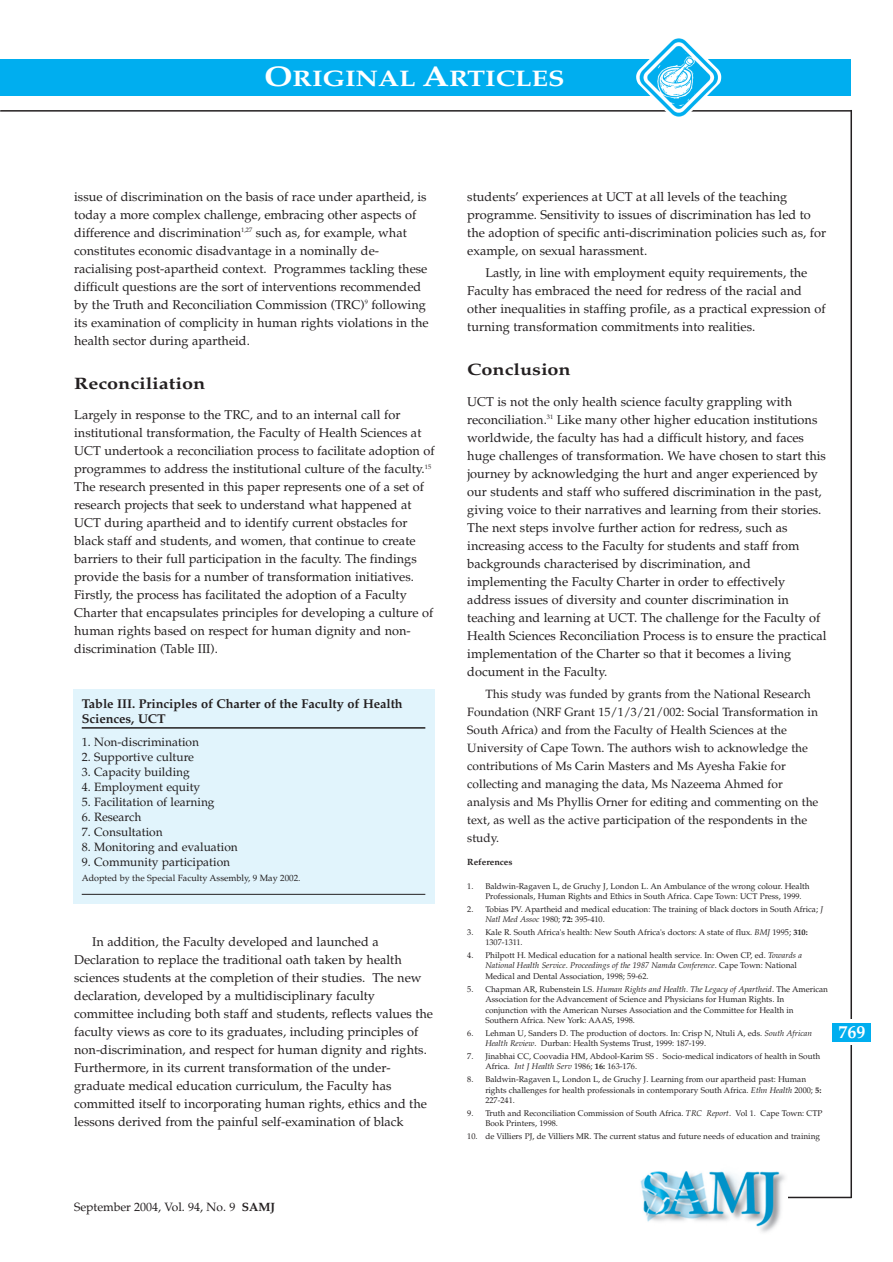
<style>
.page{position:relative;width:893px;height:1262px;background:#fff}
.page>*{position:absolute;margin:0;border:0;box-sizing:border-box;transform-origin:0 0}
.t1{font:700 22.5px "Palatino";color:#fff;scale:1.2 1}
.t2{font:700 18px "Palatino";color:#fff}
.t3{font:700 16.5px "Palatino";color:#231f20;scale:1.2 1}
.t4{font:12.75px/18px "Palatino";color:#231f20}
.t5{font:700 12.75px/15px "Palatino";color:#231f20}
.t6{font:12px/18px "Palatino";color:#231f20}
.t7{font:9px "Palatino";color:#231f20}
.t8{font:700 9px "Palatino";color:#231f20}
.t9{font:8.25px/10.5px "Palatino";color:#231f20}
.s1{font-size:28.5px}
.s2{font-weight:700}
.s3{font-style:italic}
</style>
<div class="page">
<hr style="left:850px;top:110px;width:2px;height:1088px;background:#231f20">
<div style="left:836px;top:1019px;width:28px;height:26px;background:#fff"></div>
<hr style="left:788px;top:1196px;width:63px;height:2px;background:#231f20">
<div style="left:0;top:59px;width:851px;height:36px;background:#00aeef"></div>
<hr style="left:0;top:110px;width:851px;height:2px;background:#231f20">
<img style="left:636px;top:38px;width:85px;height:79px">
<img style="left:640px;top:1171px;width:145px;height:62px">
<div style="left:832px;top:1023px;width:39px;height:19px;background:#00aeef"></div>
<div style="left:73px;top:689px;width:361px;height:214px;background:#e1f4fc"></div>
<hr style="left:82px;top:727px;width:343px;height:1px;background:#231f20">
<hr style="left:82px;top:894px;width:343px;height:1px;background:#231f20">
<h1 class="t1" style="left:264px;top:69px;width:252px"><span class="s1">O</span>RIGINAL <span class="s1">A</span>RTICLES</h1>
<p class="t4" style="left:74px;top:189px;width:356px">issue of discrimination on the basis of race under apartheid, is today a more complex challenge, embracing other aspects of difference and discrimination<sup>1,27</sup> such as, for example, what constitutes economic disadvantage in a nominally de&shy;racialising post-apartheid context. Programmes tackling these difficult questions are the sort of interventions recommended by the Truth and Reconciliation Commission (TRC)<sup>9</sup> following its examination of complicity in human rights violations in the health sector during apartheid.</p>
<p class="t3" style="left:74px;top:376px;width:111px">Reconciliation</p>
<p class="t4" style="left:74px;top:407px;width:362px">Largely in response to the TRC, and to an internal call for institutional transformation, the Faculty of Health Sciences at UCT undertook a reconciliation process to facilitate adoption of programmes to address the institutional culture of the faculty.<sup>15<br></sup>The research presented in this paper represents one of a set of research projects that seek to understand what happened at UCT during apartheid and to identify current obstacles for black staff and students, and women, that continue to create barriers to their full participation in the faculty. The findings provide the basis for a number of transformation initiatives.<br>Firstly, the process has facilitated the adoption of a Faculty Charter that encapsulates principles for developing a culture of human rights based on respect for human dignity and non&shy;discrimination (Table III).</p>
<p class="t5" style="left:82px;top:697px;width:322px">Table III. Principles of Charter of the Faculty of Health<br>Sciences, UCT</p>
<p class="t6" style="left:82px;top:734px;width:119px">1. Non-discrimination</p>
<p class="t6" style="left:82px;top:749px;width:114px">2. Supportive culture</p>
<p class="t6" style="left:82px;top:764px;width:110px">3. Capacity building</p>
<p class="t6" style="left:82px;top:779px;width:120px">4. Employment equity</p>
<p class="t6" style="left:82px;top:794px;width:134px">5. Facilitation of learning</p>
<p class="t6" style="left:82px;top:809px;width:61px">6. Research</p>
<p class="t6" style="left:82px;top:824px;width:82px">7. Consultation</p>
<p class="t6" style="left:82px;top:839px;width:158px">8. Monitoring and evaluation</p>
<p class="t6" style="left:82px;top:854px;width:150px">9. Community participation</p>
<p class="t7" style="left:82px;top:874px;width:220px">Adopted by the Special Faculty Assembly, 9 May 2002.</p>
<p class="t4" style="left:74px;top:934px;width:360px;text-indent:18px">In addition, the Faculty developed and launched a Declaration to replace the traditional oath taken by health sciences students at the completion of their studies. The new declaration, developed by a multidisciplinary faculty committee including both staff and students, reflects values the faculty views as core to its graduates, including principles of non-discrimination, and respect for human dignity and rights.<br>Furthermore, in its current transformation of the under&shy;graduate medical education curriculum, the Faculty has committed itself to incorporating human rights, ethics and the lessons derived from the painful self-examination of black</p>
<p class="t6" style="left:74px;top:1199px;width:202px">September 2004, Vol. 94, No. 9 <span class="s2">SAMJ</span></p>
<p class="t4" style="left:467px;top:189px;width:360px">students’ experiences at UCT at all levels of the teaching programme. Sensitivity to issues of discrimination has led to the adoption of specific anti-discrimination policies such as, for example, on sexual harassment.</p>
<p class="t4" style="left:467px;top:265px;width:360px;text-indent:18px">Lastly, in line with employment equity requirements, the Faculty has embraced the need for redress of the racial and other inequalities in staffing profile, as a practical expression of turning transformation commitments into realities.</p>
<p class="t3" style="left:467px;top:363px;width:88px">Conclusion</p>
<p class="t4" style="left:467px;top:394px;width:360px">UCT is not the only health science faculty grappling with reconciliation.<sup>31</sup> Like many other higher education institutions worldwide, the faculty has had a difficult history, and faces huge challenges of transformation. We have chosen to start this journey by acknowledging the hurt and anger experienced by our students and staff who suffered discrimination in the past, giving voice to their narratives and learning from their stories.<br>The next steps involve further action for redress, such as increasing access to the Faculty for students and staff from backgrounds characterised by discrimination, and implementing the Faculty Charter in order to effectively address issues of diversity and counter discrimination in teaching and learning at UCT. The challenge for the Faculty of Health Sciences Reconciliation Process is to ensure the practical implementation of the Charter so that it becomes a living document in the Faculty.</p>
<p class="t6" style="left:467px;top:686px;width:352px;text-indent:18px">This study was funded by grants from the National Research Foundation (NRF Grant 15/1/3/21/002: Social Transformation in South Africa) and from the Faculty of Health Sciences at the University of Cape Town. The authors wish to acknowledge the contributions of Ms Carin Masters and Ms Ayesha Fakie for collecting and managing the data, Ms Nazeema Ahmed for analysis and Ms Phyllis Orner for editing and commenting on the text, as well as the active participation of the respondents in the study.</p>
<p class="t8" style="left:467px;top:858px;width:46px">References</p>
<p class="t9" style="left:485px;top:881px;width:326px;text-indent:-18px">1. Baldwin-Ragaven L, de Gruchy J, London L. An Ambulance of the wrong colour. Health<br>Professionals, Human Rights and Ethics in South Africa. Cape Town: UCT Press, 1999.</p>
<p class="t9" style="left:485px;top:904px;width:339px;text-indent:-18px">2. Tobias PV. Apartheid and medical education: The training of black doctors in South Africa; <span class="s3">J<br>Natl Med Assoc</span> 1980; <span class="s2">72:</span> 395-410.</p>
<p class="t9" style="left:485px;top:927px;width:324px;text-indent:-18px">3. Kale R. South Africa's health: New South Africa's doctors: A state of flux. <span class="s3">BMJ</span> 1995; <span class="s2">310:<br></span>1307-1311.</p>
<p class="t9" style="left:485px;top:950px;width:318px;text-indent:-18px">4. Philpott H. Medical education for a national health service. In: Owen CP, ed. <span class="s3">Towards a<br>National Health Service. Proceedings of the 1987 Namda Conference</span>. Cape Town: National<br>Medical and Dental Association, 1998; 59-62.</p>
<p class="t9" style="left:485px;top:984px;width:344px;text-indent:-18px">5. Chapman AR, Rubenstein LS. <span class="s3">Human Rights and Health. The Legacy of Apartheid</span>. The American Association for the Advancement of Science and Physicians for Human Rights. In conjunction with the American Nurses Association and the Committee for Health in Southern Africa. New York: AAAS, 1998.</p>
<p class="t9" style="left:485px;top:1028px;width:328px;text-indent:-18px">6. Lehman U, Sanders D. The production of doctors. In: Crisp N, Ntuli A, eds. <span class="s3">South African<br>Health Review</span>. Durban: Health Systems Trust, 1999: 187-199.</p>
<p class="t9" style="left:485px;top:1051px;width:336px;text-indent:-18px">7. Jinabhai CC, Coovadia HM, Abdool-Karim SS . Socio-medical indicators of health in South<br>Africa. <span class="s3">Int J Health Serv</span> 1986; <span class="s2">16:</span> 163-176.</p>
<p class="t9" style="left:485px;top:1074px;width:337px;text-indent:-18px">8. Baldwin-Ragaven L, London L, de Gruchy J. Learning from our apartheid past: Human rights challenges for health professionals in contemporary South Africa. <span class="s3">Ethn Health</span> 2000; <span class="s2">5:<br></span>227-241.</p>
<p class="t9" style="left:485px;top:1108px;width:338px;text-indent:-18px">9. Truth and Reconciliation Commission of South Africa. <span class="s3">TRC Report</span>. Vol 1. Cape Town: CTP<br>Book Printers, 1998.</p>
<p class="t9" style="left:467px;top:1131px;width:354px">10. de Villiers PJ, de Villiers MR. The current status and future needs of education and training</p>
<h2 class="t2" style="left:838px;top:1025px;width:28px">769</h2>
</div>
